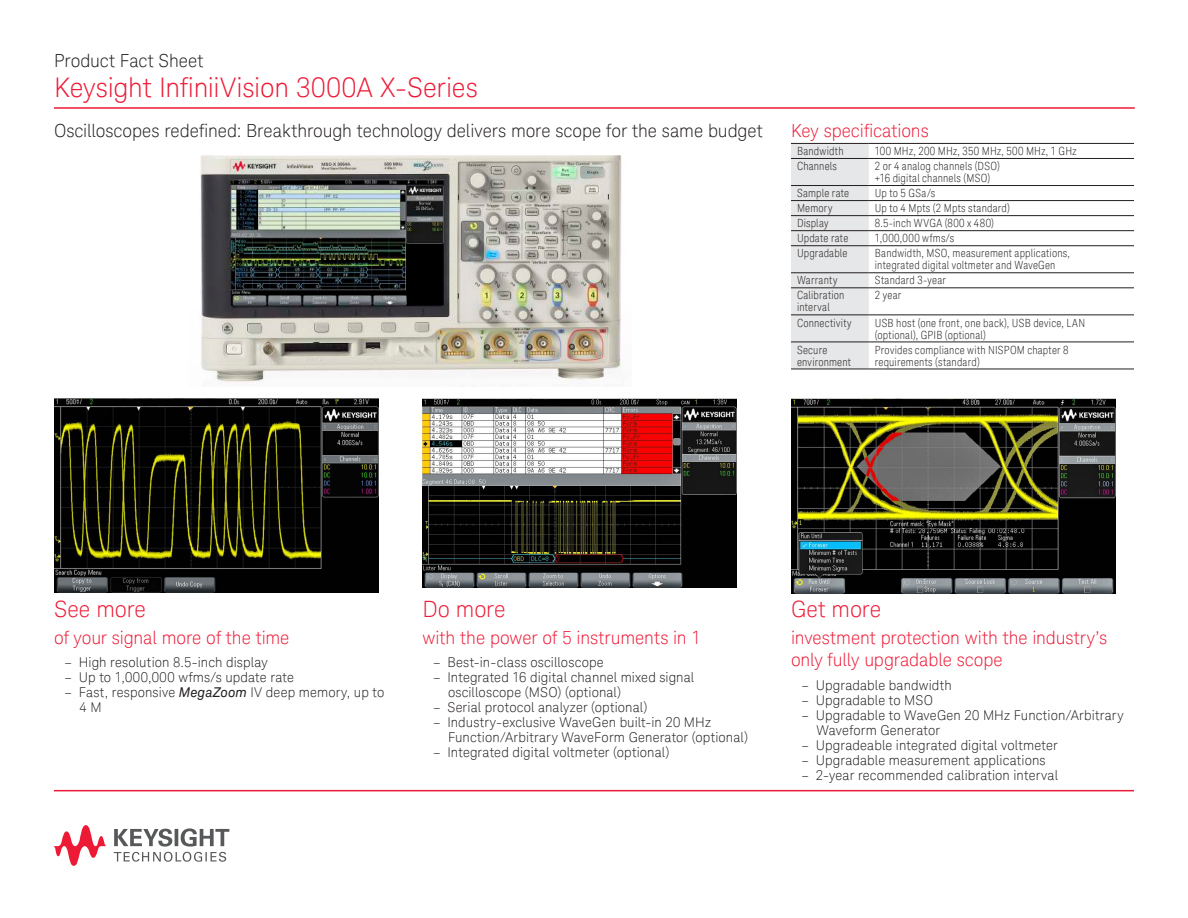
<style>
.page{position:relative;width:1188px;height:918px;background:#fff}
.page>*{position:absolute;margin:0;border:0;box-sizing:border-box;transform-origin:0 0}
.t1{font:300 27px "Keysight Sans";letter-spacing:-.005em;color:#ed1a37}
.t2{font:300 22.5px "Keysight Sans";letter-spacing:-.005em;color:#ed1a37}
.t3{font:300 18px/22.5px "Keysight Sans";letter-spacing:-.005em;color:#ed1a37}
.t4{font:300 18px "Keysight Sans";letter-spacing:-.005em;color:#231f20}
.t5{font:300 13.5px/15px "Keysight Sans";letter-spacing:.01em;color:#231f20}
.t6{font:300 condensed 11.25px/12px "Keysight Sans";letter-spacing:.02em;color:#231f20}
.t7{font:300 condensed 11.25px "Keysight Sans";letter-spacing:.04em;color:#231f20}
.s1{font-weight:400;font-style:italic}
</style>
<div class="page">
<hr style="left:54px;top:790px;width:1080px;height:1px;background:#ed1a37">
<hr style="left:54px;top:107px;width:1081px;height:2px;background:#ed1a37">
<img style="left:423px;top:398px;width:314px;height:189px">
<img style="left:791px;top:398px;width:324px;height:195px">
<img style="left:54px;top:398px;width:324px;height:195px">
<div style="left:791px;top:144px;width:78px;height:225px;background:#e6e7e8"></div>
<hr style="left:791px;top:369px;width:78px;height:1px;background:#231f20">
<hr style="left:869px;top:369px;width:265px;height:1px;background:#231f20">
<hr style="left:791px;top:342px;width:78px;height:1px;background:#231f20">
<hr style="left:869px;top:342px;width:265px;height:1px;background:#231f20">
<hr style="left:791px;top:287px;width:78px;height:1px;background:#231f20">
<hr style="left:869px;top:287px;width:265px;height:1px;background:#231f20">
<hr style="left:791px;top:314px;width:78px;height:1px;background:#231f20">
<hr style="left:869px;top:314px;width:265px;height:1px;background:#231f20">
<hr style="left:791px;top:245px;width:78px;height:1px;background:#231f20">
<hr style="left:869px;top:245px;width:265px;height:1px;background:#231f20">
<hr style="left:791px;top:272px;width:78px;height:1px;background:#231f20">
<hr style="left:869px;top:272px;width:265px;height:1px;background:#231f20">
<hr style="left:791px;top:215px;width:78px;height:1px;background:#231f20">
<hr style="left:869px;top:215px;width:265px;height:1px;background:#231f20">
<hr style="left:791px;top:230px;width:78px;height:1px;background:#231f20">
<hr style="left:869px;top:230px;width:265px;height:1px;background:#231f20">
<hr style="left:791px;top:185px;width:78px;height:1px;background:#231f20">
<hr style="left:869px;top:185px;width:265px;height:1px;background:#231f20">
<hr style="left:791px;top:200px;width:78px;height:1px;background:#231f20">
<hr style="left:869px;top:200px;width:265px;height:1px;background:#231f20">
<hr style="left:791px;top:143px;width:78px;height:1px;background:#231f20">
<hr style="left:869px;top:143px;width:265px;height:1px;background:#231f20">
<hr style="left:791px;top:158px;width:78px;height:1px;background:#231f20">
<hr style="left:869px;top:158px;width:265px;height:1px;background:#231f20">
<img style="left:200px;top:155px;width:422px;height:229px">
<svg style="left:114px;top:828px;width:115px;height:34px"></svg>
<svg style="left:53px;top:825px;width:53px;height:41px"></svg>
<h3 class="t4" style="left:54px;top:53px;width:151px">Product Fact Sheet</h3>
<h1 class="t1" style="left:54px;top:72px;width:425px">Keysight Ini niiVision 3000A X-Series</h1>
<h3 class="t4" style="left:54px;top:120px;width:710px">Oscilloscopes redei ned: Breakthrough technology delivers more scope for the same budget</h3>
<h3 class="t3" style="left:791px;top:120px;width:139px">Key speciications</h3>
<p class="t6" style="left:797px;top:146px;width:48px">Bandwidth</p>
<p class="t6" style="left:875px;top:146px;width:203px">100 MHz, 200 MHz, 350 MHz, 500 MHz, 1 GHz</p>
<p class="t6" style="left:797px;top:161px;width:42px">Channels</p>
<p class="t6" style="left:875px;top:161px;width:127px">2 or 4 analog channels (DSO) +16 digital channels (MSO)</p>
<p class="t6" style="left:797px;top:188px;width:54px">Sample rate</p>
<p class="t6" style="left:875px;top:188px;width:62px">Up to 5 GSa/s</p>
<p class="t6" style="left:797px;top:203px;width:37px">Memory</p>
<p class="t6" style="left:875px;top:203px;width:137px">Up to 4 Mpts (2 Mpts standard)</p>
<p class="t6" style="left:797px;top:218px;width:33px">Display</p>
<p class="t7" style="left:875px;top:218px;width:121px">8.5-inch WVGA (800 x 480)</p>
<p class="t6" style="left:797px;top:233px;width:53px">Update rate</p>
<p class="t7" style="left:875px;top:233px;width:81px">1,000,000 wfms/s</p>
<p class="t6" style="left:797px;top:248px;width:52px">Upgradable</p>
<p class="t6" style="left:875px;top:248px;width:197px">Bandwidth, MSO, measurement applications, integrated digital voltmeter and WaveGen</p>
<p class="t6" style="left:797px;top:275px;width:42px">Warranty</p>
<p class="t6" style="left:875px;top:275px;width:73px">Standard 3-year</p>
<p class="t6" style="left:797px;top:290px;width:49px">Calibration interval</p>
<p class="t6" style="left:875px;top:290px;width:28px">2 year</p>
<p class="t6" style="left:797px;top:317px;width:56px">Connectivity</p>
<p class="t6" style="left:875px;top:317px;width:212px">USB host (one front, one back), USB device, LAN (optional), GPIB (optional)</p>
<p class="t6" style="left:797px;top:344px;width:56px">Secure environment</p>
<p class="t6" style="left:875px;top:344px;width:195px">Provides compliance with NISPOM chapter 8 requirements (standard)</p>
<h2 class="t2" style="left:54px;top:596px;width:93px">See more</h2>
<h3 class="t3" style="left:54px;top:626px;width:237px">of your signal more of the time</h3>
<p class="t5" style="left:65px;top:656px;width:204px">– High resolution 8.5-inch display</p>
<p class="t5" style="left:65px;top:671px;width:231px">– Up to 1,000,000 wfms/s update rate</p>
<p class="t5" style="left:80px;top:686px;width:306px;text-indent:-15px">– Fast, responsive <span class="s1">MegaZoom</span> IV deep memory, up to<br>4 M</p>
<h2 class="t2" style="left:423px;top:596px;width:85px">Do more</h2>
<h3 class="t3" style="left:423px;top:626px;width:280px">with the power of 5 instruments in 1</h3>
<p class="t5" style="left:433px;top:656px;width:172px">– Best-in-class oscilloscope</p>
<p class="t5" style="left:448px;top:671px;width:248px;text-indent:-15px">– Integrated 16 digital channel mixed signal oscilloscope (MSO) (optional)</p>
<p class="t5" style="left:433px;top:701px;width:216px">– Serial protocol analyzer (optional)</p>
<p class="t5" style="left:448px;top:716px;width:302px;text-indent:-15px">– Industry-exclusive WaveGen built-in 20 MHz<br>Function/Arbitrary WaveForm Generator (optional)</p>
<p class="t5" style="left:433px;top:746px;width:238px">– Integrated digital voltmeter (optional)</p>
<h2 class="t2" style="left:791px;top:596px;width:92px">Get more</h2>
<h3 class="t3" style="left:791px;top:626px;width:318px">investment protection with the industry’s only fully upgradable scope</h3>
<p class="t5" style="left:802px;top:678px;width:152px">– Upgradable bandwidth</p>
<p class="t5" style="left:802px;top:693px;width:133px">– Upgradable to MSO</p>
<p class="t5" style="left:817px;top:708px;width:309px;text-indent:-15px">– Upgradable to WaveGen 20 MHz Function/Arbitrary<br>Waveform Generator</p>
<p class="t5" style="left:802px;top:738px;width:258px">– Upgradeable integrated digital voltmeter</p>
<p class="t5" style="left:802px;top:753px;width:245px">– Upgradable measurement applications</p>
<p class="t5" style="left:802px;top:768px;width:258px">– 2-year recommended calibration interval</p>
</div>
